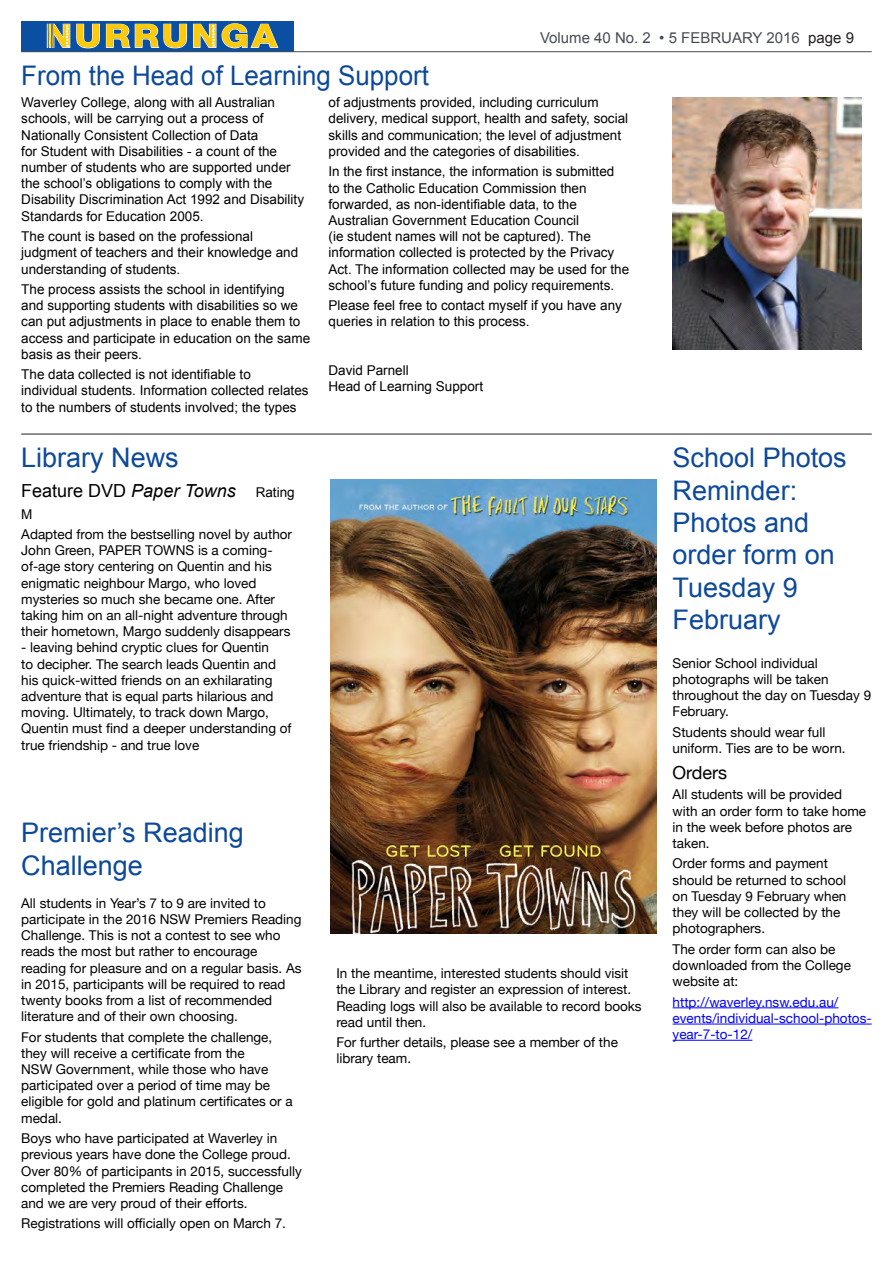
<style>
.page{position:relative;width:893px;height:1263px;background:#fff}
.page>*{position:absolute;margin:0;border:0;box-sizing:border-box;transform-origin:0 0}
.t1{font:800 32.25px "Helvetica Neue";letter-spacing:.075em;color:#feca0a;scale:1.12 1}
.t2{font:27px/32.4px "Arial";color:#0d499a}
.t3{font:27px "Arial";color:#0d499a;scale:.96 1}
.Nurrunga_-_Heading_s{font:18px "Arial";color:#000}
.Nurrunga_-body_text{font:18px "Helvetica Neue";color:#000}
.t4{font:15px "Arial";color:#464b54}
.Nurrunga_-body_text-2{font:13.5px/16.2px "Helvetica Neue";color:#000}
.Nurrunga_-body_text-3{font:13.5px/16.2px "Arial";color:#000}
.Nurrunga_-body_text-4{font:13.5px/16.2px "Helvetica Neue";color:#00f}
.Nurrunga_-_Heading_s-2{font:13.5px "Arial";color:#000}
.s1{color:#231f20}
.s2{font-style:italic}
.s3{font-size:13.5px}
</style>
<div class="page">
<div style="left:21px;top:21px;width:272px;height:31px;background:#0a4fa2"></div>
<svg style="left:46px;top:23px;width:233px;height:26px"></svg>
<hr style="left:21px;top:51px;width:851px;height:1px;background:#464b54">
<img style="left:673px;top:97px;width:189px;height:252px">
<img style="left:330px;top:480px;width:326px;height:453px">
<hr style="left:21px;top:434px;width:851px;height:1px;background:#231f20">
<hr style="left:673px;top:1007px;width:165px;height:1px;background:#00f">
<hr style="left:673px;top:1024px;width:199px;height:1px;background:#00f">
<hr style="left:673px;top:1040px;width:79px;height:1px;background:#00f">
<p class="t1" style="left:45px;top:17px;width:209px">NURRUNGA</p>
<p class="t4" style="left:540px;top:28px;width:316px">Volume 40 No. 2 • 5 FEBRUARY 2016 <span class="s1">page 9</span></p>
<p class="t3" style="left:21px;top:58px;width:426px">From the Head of Learning Support</p>
<p class="Nurrunga_-body_text-3" style="left:21px;top:95px;width:284px">Waverley College, along with all Australian schools, will be carrying out a process of Nationally Consistent Collection of Data<br>for Student with Disabilities - a count of the number of students who are supported under the school’s obligations to comply with the Disability Discrimination Act 1992 and Disability Standards for Education 2005.</p>
<p class="Nurrunga_-body_text-3" style="left:21px;top:228px;width:278px">The count is based on the professional judgment of teachers and their knowledge and understanding of students.</p>
<p class="Nurrunga_-body_text-3" style="left:21px;top:281px;width:290px">The process assists the school in identifying and supporting students with disabilities so we can put adjustments in place to enable them to access and participate in education on the same basis as their peers.</p>
<p class="Nurrunga_-body_text-3" style="left:21px;top:366px;width:289px">The data collected is not identifiable to individual students. Information collected relates to the numbers of students involved; the types</p>
<p class="Nurrunga_-body_text-3" style="left:328px;top:95px;width:301px">of adjustments provided, including curriculum delivery, medical support, health and safety, social skills and communication; the level of adjustment provided and the categories of disabilities.</p>
<p class="Nurrunga_-body_text-3" style="left:328px;top:164px;width:302px">In the first instance, the information is submitted<br>to the Catholic Education Commission then forwarded, as non-identifiable data, to the Australian Government Education Council<br>(ie student names will not be captured). The information collected is protected by the Privacy Act. The information collected may be used for the school’s future funding and policy requirements.</p>
<p class="Nurrunga_-body_text-3" style="left:328px;top:297px;width:295px">Please feel free to contact myself if you have any queries in relation to this process.</p>
<p class="Nurrunga_-body_text-3" style="left:328px;top:362px;width:82px">David Parnell</p>
<p class="Nurrunga_-body_text-3" style="left:328px;top:378px;width:156px">Head of Learning Support</p>
<p class="t2" style="left:21px;top:442px;width:159px">Library News</p>
<p class="Nurrunga_-_Heading_s" style="left:21px;top:479px;width:275px">Feature DVD <span class="s2">Paper Towns</span> <span class="s3">Rating</span></p>
<p class="Nurrunga_-_Heading_s-2" style="left:21px;top:505px;width:13px">M</p>
<p class="Nurrunga_-body_text-2" style="left:21px;top:527px;width:272px">Adapted from the bestselling novel by author John Green, PAPER TOWNS is a coming&shy;of-age story centering on Quentin and his enigmatic neighbour Margo, who loved mysteries so much she became one. After taking him on an all-night adventure through their hometown, Margo suddenly disappears</p>
<p class="Nurrunga_-body_text-2" style="left:21px;top:640px;width:272px">- leaving behind cryptic clues for Quentin<br>to decipher. The search leads Quentin and his quick-witted friends on an exhilarating adventure that is equal parts hilarious and moving. Ultimately, to track down Margo, Quentin must find a deeper understanding of true friendship - and true love</p>
<p class="t2" style="left:21px;top:817px;width:224px">Premier’s Reading<br>Challenge</p>
<p class="Nurrunga_-body_text-2" style="left:21px;top:896px;width:282px">All students in Year’s 7 to 9 are invited to participate in the 2016 NSW Premiers Reading Challenge. This is not a contest to see who reads the most but rather to encourage reading for pleasure and on a regular basis. As in 2015, participants will be required to read twenty books from a list of recommended literature and of their own choosing.</p>
<p class="Nurrunga_-body_text-2" style="left:21px;top:1029px;width:273px">For students that complete the challenge, they will receive a certificate from the<br>NSW Government, while those who have participated over a period of time may be eligible for gold and platinum certificates or a medal.</p>
<p class="Nurrunga_-body_text-2" style="left:21px;top:1131px;width:282px">Boys who have participated at Waverley in previous years have done the College proud.<br>Over 80% of participants in 2015, successfully completed the Premiers Reading Challenge and we are very proud of their efforts.</p>
<p class="Nurrunga_-body_text-2" style="left:21px;top:1216px;width:266px">Registrations will officially open on March 7.</p>
<p class="Nurrunga_-body_text-2" style="left:336px;top:966px;width:307px">In the meantime, interested students should visit the Library and register an expression of interest.<br>Reading logs will also be available to record books read until then.</p>
<p class="Nurrunga_-body_text-2" style="left:336px;top:1035px;width:283px">For further details, please see a member of the library team.</p>
<p class="t2" style="left:673px;top:442px;width:176px">School Photos<br>Reminder:<br>Photos and order form on<br>Tuesday 9<br>February</p>
<p class="Nurrunga_-body_text-2" style="left:673px;top:656px;width:200px">Senior School individual photographs will be taken throughout the day on Tuesday 9<br>February.</p>
<p class="Nurrunga_-body_text-2" style="left:673px;top:725px;width:175px">Students should wear full uniform. Ties are to be worn.</p>
<p class="Nurrunga_-body_text" style="left:673px;top:759px;width:56px">Orders</p>
<p class="Nurrunga_-body_text-2" style="left:673px;top:787px;width:195px">All students will be provided with an order form to take home in the week before photos are taken.</p>
<p class="Nurrunga_-body_text-2" style="left:673px;top:856px;width:175px">Order forms and payment should be returned to school on Tuesday 9 February when they will be collected by the photographers.</p>
<p class="Nurrunga_-body_text-2" style="left:673px;top:941px;width:180px">The order form can also be downloaded from the College website at:</p>
<p class="Nurrunga_-body_text-4" style="left:673px;top:994px;width:201px">http://waverley.nsw.edu.au/ events/individual-school-photos&shy;year-7-to-12/</p>
</div>
